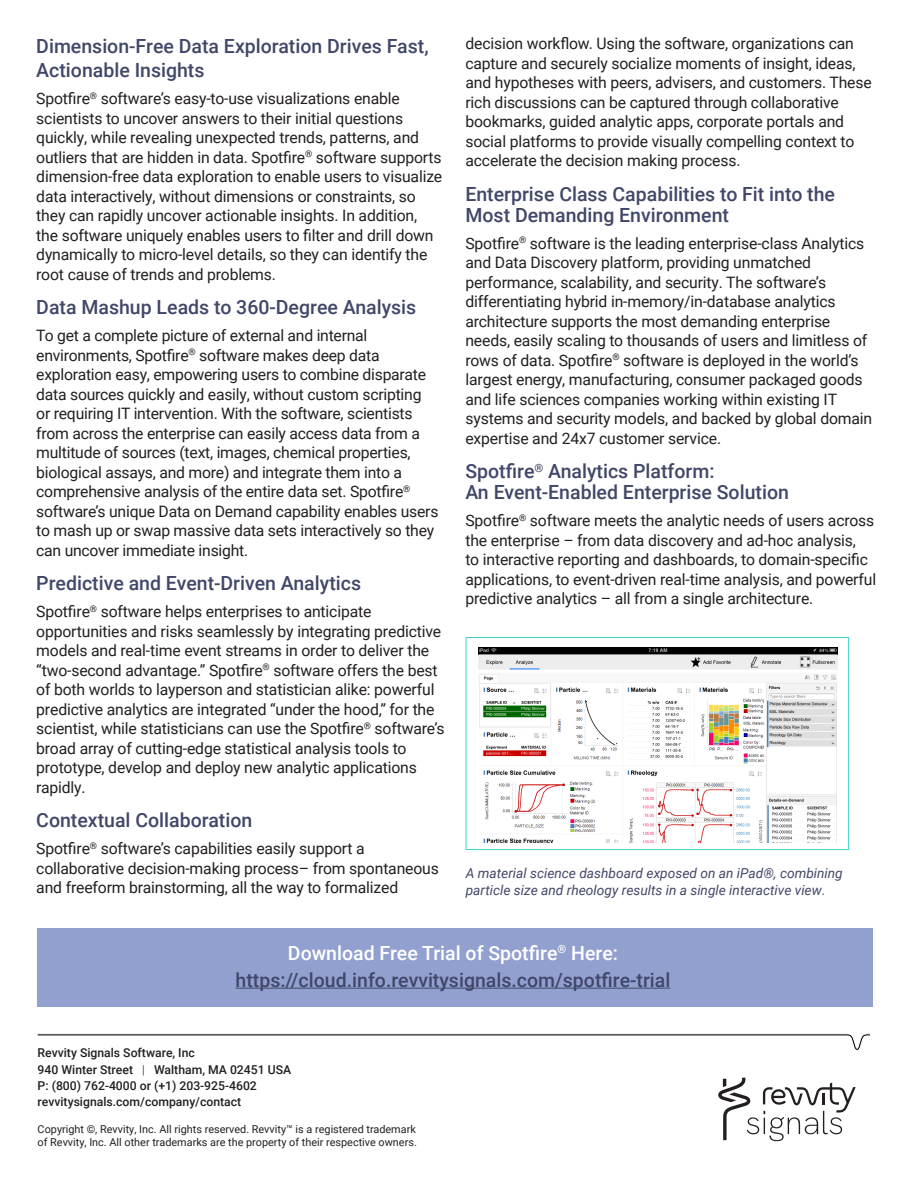
<style>
.page{position:relative;width:918px;height:1188px;background:#fff}
.page>*{position:absolute;margin:0;border:0;box-sizing:border-box;transform-origin:0 0}
.t1{font:500 19.5px/21px "Roboto";color:#414768}
.t2{font:500 19.5px "Roboto";color:#fff}
.t3{font:15.75px/19.5px "Roboto";letter-spacing:-.01em;color:#231f20}
.t4{font:italic 13.65px "Roboto";color:#414768}
.t5{font:500 12.15px "Roboto";color:#231f20}
.t6{font:10.8px/13.6px "Roboto";color:#231f20}
.s1{font-family:"HK Grotesk"}
.s2{font-weight:300}
</style>
<div class="page">
<svg style="left:718px;top:1078px;width:138px;height:63px"></svg>
<svg style="left:38px;top:1033px;width:832px;height:18px"></svg>
<img style="left:478px;top:648px;width:359px;height:195px">
<div style="left:466px;top:637px;width:383px;height:213px;border:1px solid #3dd4cc"></div>
<div style="left:38px;top:928px;width:835px;height:78px;background:#92a0d0"></div>
<hr style="left:236px;top:988px;width:434px;height:1px;background:#414768">
<p class="t1" style="left:36px;top:33px;width:394px;line-height:24px">Dimension-Free Data Exploration Drives Fast,<br>Actionable Insights</p>
<p class="t3" style="left:36px;top:88px;width:408px">Spotfire<sup>®</sup> software’s easy-to-use visualizations enable scientists to uncover answers to their initial questions quickly, while revealing unexpected trends, patterns, and outliers that are hidden in data. Spotfire<sup>®</sup> software supports dimension-free data exploration to enable users to visualize data interactively, without dimensions or constraints, so they can rapidly uncover actionable insights. In addition, the software uniquely enables users to filter and drill down dynamically to micro-level details, so they can identify the root cause of trends and problems.</p>
<p class="t1" style="left:36px;top:296px;width:382px">Data Mashup Leads to 360-Degree Analysis</p>
<p class="t3" style="left:36px;top:325px;width:404px">To get a complete picture of external and internal environments, Spotfire<sup>®</sup> software makes deep data exploration easy, empowering users to combine disparate data sources quickly and easily, without custom scripting or requiring IT intervention. With the software, scientists from across the enterprise can easily access data from a multitude of sources (text, images, chemical properties, biological assays, and more) and integrate them into a comprehensive analysis of the entire data set. Spotfire<sup>® </sup>software’s unique Data on Demand capability enables users to mash up or swap massive data sets interactively so they can uncover immediate insight.</p>
<p class="t1" style="left:36px;top:572px;width:326px">Predictive and Event-Driven Analytics</p>
<p class="t3" style="left:36px;top:601px;width:410px">Spotfire<sup>®</sup> software helps enterprises to anticipate opportunities and risks seamlessly by integrating predictive models and real-time event streams in order to deliver the “two-second advantage.” Spotfire<sup>®</sup> software offers the best of both worlds to layperson and statistician alike: powerful predictive analytics are integrated “under the hood,” for the scientist, while statisticians can use the Spotfire<sup>®</sup> software’s broad array of cutting-edge statistical analysis tools to prototype, develop and deploy new analytic applications rapidly.</p>
<p class="t1" style="left:36px;top:809px;width:218px">Contextual Collaboration</p>
<p class="t3" style="left:36px;top:838px;width:404px">Spotfire<sup>®</sup> software’s capabilities easily support a collaborative decision-making process– from spontaneous and freeform brainstorming, all the way to formalized</p>
<p class="t3" style="left:465px;top:33px;width:408px">decision workflow. Using the software, organizations can capture and securely socialize moments of insight, ideas, and hypotheses with peers, advisers, and customers. These rich discussions can be captured through collaborative bookmarks, guided analytic apps, corporate portals and social platforms to provide visually compelling context to accelerate the decision making process.</p>
<p class="t1" style="left:465px;top:183px;width:371px">Enterprise Class Capabilities to Fit into the<br>Most Demanding Environment</p>
<p class="t3" style="left:465px;top:233px;width:408px">Spotfire<sup>®</sup> software is the leading enterprise-class Analytics and Data Discovery platform, providing unmatched performance, scalability, and security. The software’s differentiating hybrid in-memory/in-database analytics architecture supports the most demanding enterprise needs, easily scaling to thousands of users and limitless of rows of data. Spotfire<sup>®</sup> software is deployed in the world’s largest energy, manufacturing, consumer packaged goods and life sciences companies working within existing IT systems and security models, and backed by global domain expertise and 24x7 customer service.</p>
<p class="t1" style="left:465px;top:460px;width:325px">Spotfire<sup>®</sup> Analytics Platform:<br>An Event-Enabled Enterprise Solution</p>
<p class="t3" style="left:465px;top:510px;width:412px">Spotfire<sup>®</sup> software meets the analytic needs of users across the enterprise – from data discovery and ad-hoc analysis,<br>to interactive reporting and dashboards, to domain-specific applications, to event-driven real-time analysis, and powerful predictive analytics – all from a single architecture.</p>
<p class="t4" style="left:466px;top:864px;width:379px">A material science dashboard exposed on an iPad®, combining</p>
<p class="t4" style="left:466px;top:881px;width:362px">particle size and rheology results in a single interactive view<span class="s1">.</span></p>
<p class="t2" style="left:288px;top:939px;width:332px">Download Free Trial of Spotfire<sup>®</sup> Here:</p>
<p class="t1" style="left:236px;top:969px;width:436px">https://cloud.info.revvitysignals.com/spotfire-trial</p>
<p class="t5" style="left:38px;top:1045px;width:159px">Revvity Signals Software, Inc</p>
<p class="t5" style="left:38px;top:1061px;width:255px">940 Winter Street <span class="s2">|</span> Waltham, MA 02451 USA</p>
<p class="t5" style="left:38px;top:1077px;width:221px">P: (800) 762-4000 or (+1) 203-925-4602</p>
<p class="t5" style="left:38px;top:1093px;width:205px">revvitysignals.com/company/contact</p>
<p class="t6" style="left:38px;top:1122px;width:381px">Copyright ©, Revvity, Inc. All rights reserved. Revvity™ is a registered trademark of Revvity, Inc. All other trademarks are the property of their respective owners.</p>
</div>
